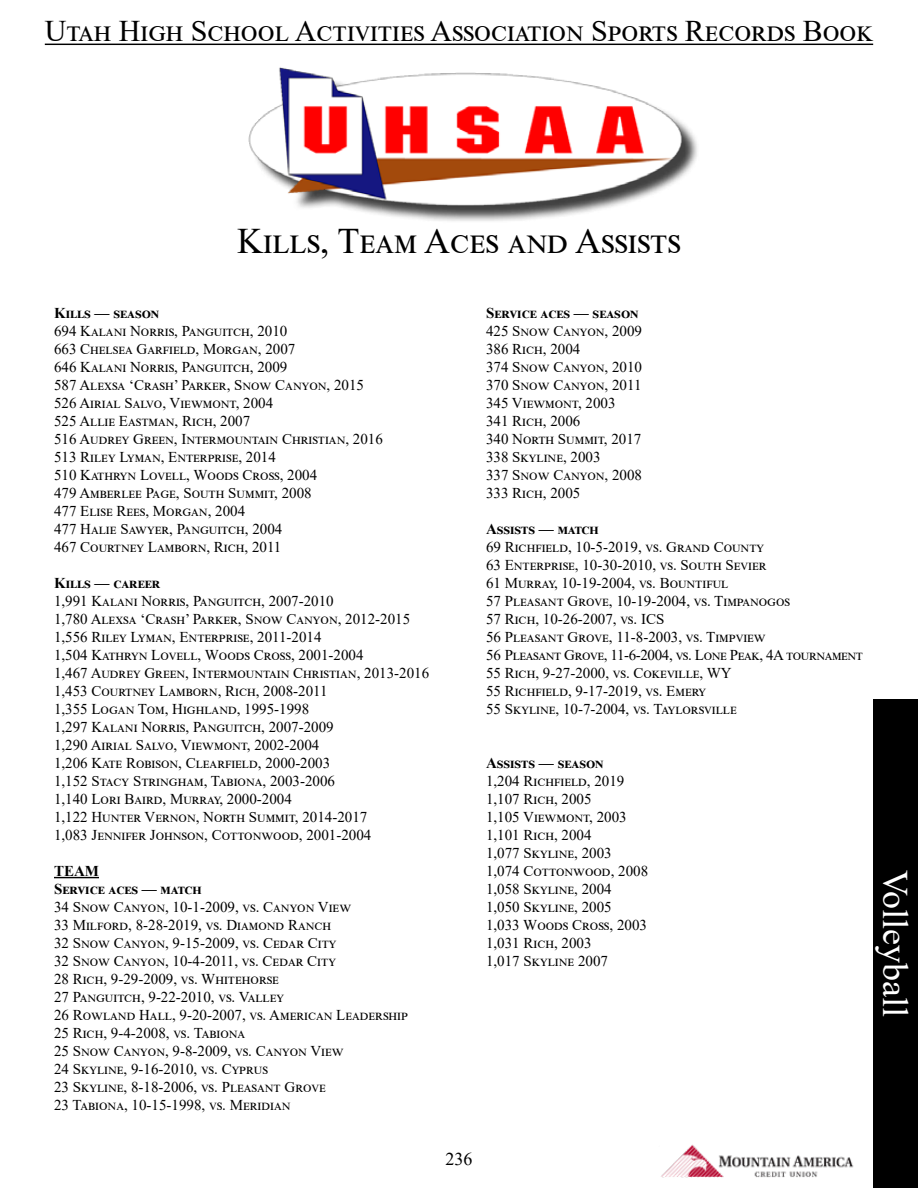
<style>
.page{position:relative;width:918px;height:1188px;background:#fff}
.page>*{position:absolute;margin:0;border:0;box-sizing:border-box;transform-origin:0 0}
.t1{font:36px "Times New Roman";color:#000}
.t2{font:36px "Times New Roman";color:#fff}
.t3{font:30px "Times New Roman";color:#000}
.t4{font:18px "Times New Roman";color:#000}
.t5{font:15px/18px "Times New Roman";color:#000}
.t6{font:700 15px/18px "Times New Roman";color:#000}
</style>
<div class="page">
<hr style="left:45px;top:44px;width:828px;height:1px;background:#000">
<div style="left:252px;top:71px;width:448px;height:153px;background:#000;opacity:.75"></div>
<img style="left:248px;top:67px;width:440px;height:151px">
<img style="left:661px;top:1144px;width:193px;height:34px">
<hr style="left:54px;top:877px;width:45px;height:1px;background:#000">
<div style="left:873px;top:699px;width:45px;height:489px;background:#000"></div>
<h2 class="t3" style="left:45px;top:10px;width:830px">Utah High School Activities Association Sports Records Book</h2>
<h1 class="t1" style="left:237px;top:215px;width:445px">Kills, Team Aces and Assists</h1>
<p class="t6" style="left:54px;top:303px;width:107px">Kills — season</p>
<p class="t5" style="left:54px;top:321px;width:330px">694 Kalani Norris, Panguitch, 2010<br>663 Chelsea Garfield, Morgan, 2007<br>646 Kalani Norris, Panguitch, 2009<br>587 Alexsa ‘Crash’ Parker, Snow Canyon, 2015<br>526 Airial Salvo, Viewmont, 2004<br>525 Allie Eastman, Rich, 2007<br>516 Audrey Green, Intermountain Christian, 2016<br>513 Riley Lyman, Enterprise, 2014<br>510 Kathryn Lovell, Woods Cross, 2004<br>479 Amberlee Page, South Summit, 2008<br>477 Elise Rees, Morgan, 2004<br>477 Halie Sawyer, Panguitch, 2004<br>467 Courtney Lamborn, Rich, 2011</p>
<p class="t6" style="left:54px;top:573px;width:108px">Kills — career</p>
<p class="t5" style="left:54px;top:591px;width:377px">1,991 Kalani Norris, Panguitch, 2007-2010<br>1,780 Alexsa ‘Crash’ Parker, Snow Canyon, 2012-2015<br>1,556 Riley Lyman, Enterprise, 2011-2014<br>1,504 Kathryn Lovell, Woods Cross, 2001-2004<br>1,467 Audrey Green, Intermountain Christian, 2013-2016<br>1,453 Courtney Lamborn, Rich, 2008-2011<br>1,355 Logan Tom, Highland, 1995-1998<br>1,297 Kalani Norris, Panguitch, 2007-2009<br>1,290 Airial Salvo, Viewmont, 2002-2004<br>1,206 Kate Robison, Clearfield, 2000-2003<br>1,152 Stacy Stringham, Tabiona, 2003-2006<br>1,140 Lori Baird, Murray, 2000-2004<br>1,122 Hunter Vernon, North Summit, 2014-2017<br>1,083 Jennifer Johnson, Cottonwood, 2001-2004</p>
<p class="t6" style="left:54px;top:861px;width:149px">TEAM<br>Service aces — match</p>
<p class="t5" style="left:54px;top:897px;width:356px">34 Snow Canyon, 10-1-2009, vs. Canyon View<br>33 Milford, 8-28-2019, vs. Diamond Ranch<br>32 Snow Canyon, 9-15-2009, vs. Cedar City<br>32 Snow Canyon, 10-4-2011, vs. Cedar City<br>28 Rich, 9-29-2009, vs. Whitehorse<br>27 Panguitch, 9-22-2010, vs. Valley<br>26 Rowland Hall, 9-20-2007, vs. American Leadership 25 Rich, 9-4-2008, vs. Tabiona<br>25 Snow Canyon, 9-8-2009, vs. Canyon View<br>24 Skyline, 9-16-2010, vs. Cyprus<br>23 Skyline, 8-18-2006, vs. Pleasant Grove<br>23 Tabiona, 10-15-1998, vs. Meridian</p>
<p class="t6" style="left:486px;top:303px;width:154px">Service aces — season</p>
<p class="t5" style="left:486px;top:321px;width:158px">425 Snow Canyon, 2009<br>386 Rich, 2004<br>374 Snow Canyon, 2010<br>370 Snow Canyon, 2011<br>345 Viewmont, 2003<br>341 Rich, 2006<br>340 North Summit, 2017<br>338 Skyline, 2003<br>337 Snow Canyon, 2008<br>333 Rich, 2005</p>
<p class="t6" style="left:486px;top:519px;width:114px">Assists — match</p>
<p class="t5" style="left:486px;top:537px;width:379px">69 Richfield, 10-5-2019, vs. Grand County<br>63 Enterprise, 10-30-2010, vs. South Sevier<br>61 Murray, 10-19-2004, vs. Bountiful<br>57 Pleasant Grove, 10-19-2004, vs. Timpanogos<br>57 Rich, 10-26-2007, vs. ICS<br>56 Pleasant Grove, 11-8-2003, vs. Timpview<br>56 Pleasant Grove, 11-6-2004, vs. Lone Peak, 4A tournament 55 Rich, 9-27-2000, vs. Cokeville, WY<br>55 Richfield, 9-17-2019, vs. Emery<br>55 Skyline, 10-7-2004, vs. Taylorsville</p>
<p class="t6" style="left:486px;top:753px;width:119px">Assists — season</p>
<p class="t5" style="left:486px;top:771px;width:164px">1,204 Richfield, 2019<br>1,107 Rich, 2005<br>1,105 Viewmont, 2003<br>1,101 Rich, 2004<br>1,077 Skyline, 2003<br>1,074 Cottonwood, 2008<br>1,058 Skyline, 2004<br>1,050 Skyline, 2005<br>1,033 Woods Cross, 2003<br>1,031 Rich, 2003<br>1,017 Skyline 2007</p>
<h1 class="t2" style="left:920px;top:870px;width:149px;rotate:90deg">Volleyball</h1>
<p class="t4" style="left:446px;top:1146px;width:28px">236</p>
</div>
